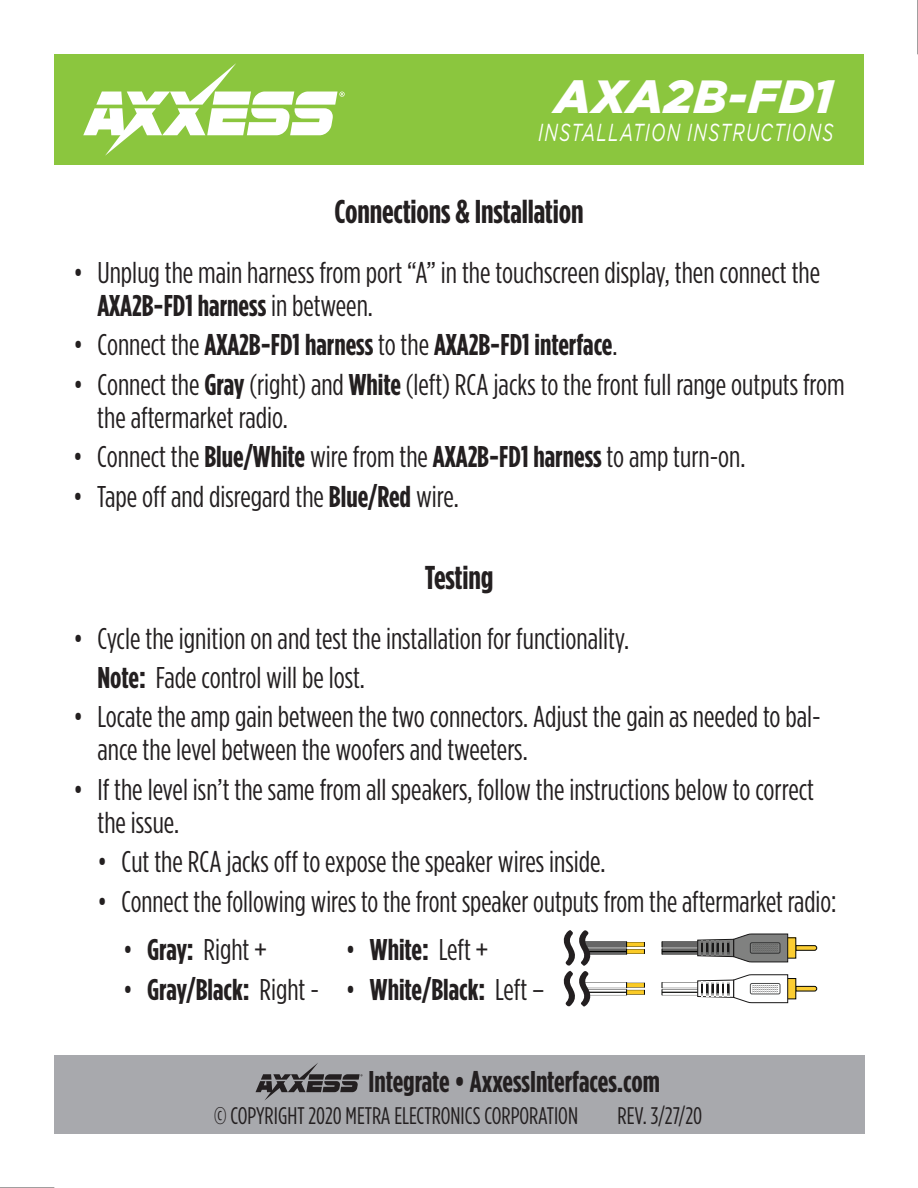
<style>
.page{position:relative;width:918px;height:1188px;background:#fff}
.page>*{position:absolute;margin:0;border:0;box-sizing:border-box;transform-origin:0 0}
.t1{font:italic 900 46.5px "Gotham";letter-spacing:.015em;color:#fff}
.t2{font:700 33px "Gotham Condensed";letter-spacing:-.005em;color:#231f20}
.t3{font:30px/33px "Gotham Condensed";color:#231f20}
.t4{font:700 30px "Gotham Condensed";color:#231f20}
.t5{font:italic 24.6px "Gotham";letter-spacing:.07em;color:#fff;scale:.7 1}
.t6{font:24px "Gotham Condensed";color:#231f20}
.s1{font-weight:700}
.s2{font-weight:400}
</style>
<div class="page">
<hr style="left:917px;top:0;width:1px;height:54px;background:#231f20">
<hr style="left:0;top:1187px;width:54px;height:1px;background:#231f20">
<div style="left:54px;top:54px;width:810px;height:111px;background:#8bc63e"></div>
<svg style="left:83px;top:63px;width:262px;height:93px"></svg>
<div style="left:54px;top:1056px;width:810px;height:78px;background:#a8a9ad"></div>
<svg style="left:256px;top:1063px;width:107px;height:37px"></svg>
<div style="left:662px;top:941px;width:42px;height:6px;background:#6b6b6b"></div>
<div style="left:662px;top:942px;width:42px;height:5px;background:#666"></div>
<div style="left:662px;top:989px;width:42px;height:6px;background:#959595"></div>
<svg style="left:663px;top:990px;width:35px;height:5px"></svg>
<hr style="left:662px;top:992px;width:42px;height:1px;background:#040503">
<div style="left:662px;top:949px;width:42px;height:6px;background:#777776"></div>
<div style="left:662px;top:949px;width:42px;height:5px;background:#585858"></div>
<hr style="left:662px;top:951px;width:42px;height:1px;background:#040503">
<svg style="left:796px;top:945px;width:21px;height:6px"></svg>
<div style="left:787px;top:938px;width:9px;height:20px;background:#fbcd32"></div>
<div style="left:698px;top:939px;width:36px;height:18px;background:#808180"></div>
<svg style="left:701px;top:934px;width:87px;height:28px"></svg>
<svg style="left:796px;top:986px;width:21px;height:5px"></svg>
<div style="left:787px;top:979px;width:9px;height:20px;background:#fbcd32"></div>
<div style="left:698px;top:980px;width:36px;height:17px;background:#fff"></div>
<svg style="left:701px;top:974px;width:87px;height:29px"></svg>
<div style="left:627px;top:942px;width:17px;height:5px;background:#97802f"></div>
<svg style="left:627px;top:942px;width:17px;height:4px"></svg>
<div style="left:627px;top:949px;width:17px;height:5px;background:#faca26"></div>
<div style="left:627px;top:990px;width:17px;height:5px;background:#938144"></div>
<svg style="left:627px;top:990px;width:17px;height:4px"></svg>
<div style="left:627px;top:983px;width:17px;height:5px;background:#978c65"></div>
<svg style="left:627px;top:983px;width:17px;height:4px"></svg>
<div style="left:585px;top:941px;width:42px;height:6px;background:#6b6b6b"></div>
<div style="left:585px;top:942px;width:42px;height:5px;background:#666"></div>
<div style="left:585px;top:989px;width:42px;height:6px;background:#959595"></div>
<svg style="left:591px;top:990px;width:35px;height:5px"></svg>
<hr style="left:585px;top:992px;width:42px;height:1px;background:#040503">
<div style="left:585px;top:949px;width:42px;height:6px;background:#777776"></div>
<div style="left:585px;top:949px;width:42px;height:5px;background:#5c5c5c"></div>
<hr style="left:585px;top:951px;width:42px;height:1px;background:#040503">
<svg style="left:563px;top:930px;width:28px;height:77px"></svg>
<svg style="left:626px;top:941px;width:1px;height:14px"></svg>
<svg style="left:626px;top:982px;width:1px;height:13px"></svg>
<svg style="left:661px;top:941px;width:2px;height:14px"></svg>
<svg style="left:661px;top:982px;width:2px;height:13px"></svg>
<h1 class="t1" style="left:555px;top:70px;width:280px">AXA2B-FD1</h1>
<p class="t5" style="left:538px;top:119px;width:423px">INSTALLATION INSTRUCTIONS</p>
<p class="t2" style="left:335px;top:193px;width:250px">Connections &amp; Installation</p>
<p class="t3" style="left:97px;top:255px;width:724px;text-indent:-24px">• Unplug the main harness from port “A” in the touchscreen display, then connect the<br><span class="s1">AXA2B-FD1 harness</span> in between.</p>
<p class="t4" style="left:73px;top:328px;width:546px"><span class="s2">• Connect the</span> AXA2B-FD1 harness <span class="s2">to the</span> AXA2B-FD1 interface<span class="s2">.</span></p>
<p class="t3" style="left:97px;top:367px;width:749px;text-indent:-24px">• Connect the <span class="s1">Gray</span> (right) and <span class="s1">White</span> (left) RCA jacks to the front full range outputs from the aftermarket radio.</p>
<p class="t3" style="left:73px;top:440px;width:674px">• Connect the <span class="s1">Blue/White</span> wire from the <span class="s1">AXA2B-FD1 harness</span> to amp turn-on.</p>
<p class="t3" style="left:73px;top:479px;width:387px">• Tape off and disregard the <span class="s1">Blue/Red</span> wire.</p>
<p class="t2" style="left:425px;top:558px;width:70px">Testing</p>
<p class="t3" style="left:97px;top:618px;width:533px;line-height:39.6px;text-indent:-24px">• Cycle the ignition on and test the installation for functionality.<br><span class="s1">Note:</span> Fade control will be lost.</p>
<p class="t3" style="left:97px;top:700px;width:725px;text-indent:-24px">• Locate the amp gain between the two connectors. Adjust the gain as needed to bal&shy;ance the level between the woofers and tweeters.</p>
<p class="t3" style="left:97px;top:773px;width:718px;text-indent:-24px">• If the level isn’t the same from all speakers, follow the instructions below to correct the issue.</p>
<p class="t3" style="left:97px;top:845px;width:509px">• Cut the RCA jacks off to expose the speaker wires inside.</p>
<p class="t3" style="left:97px;top:884px;width:741px">• Connect the following wires to the front speaker outputs from the aftermarket radio:</p>
<p class="t3" style="left:123px;top:933px;width:145px">• <span class="s1">Gray:</span> Right +</p>
<p class="t4" style="left:123px;top:972px;width:197px"><span class="s2">•</span> Gray/Black: <span class="s2">Right -</span></p>
<p class="t3" style="left:346px;top:933px;width:144px">• <span class="s1">White:</span> Left +</p>
<p class="t4" style="left:346px;top:972px;width:200px"><span class="s2">•</span> White/Black: <span class="s2">Left –</span></p>
<p class="t4" style="left:369px;top:1064px;width:293px">Integrate • AxxessInterfaces.com</p>
<p class="t6" style="left:214px;top:1103px;width:365px">© COPYRIGHT 2020 METRA ELECTRONICS CORPORATION</p>
<p class="t6" style="left:617px;top:1103px;width:86px">REV. 3/27/20</p>
</div>
